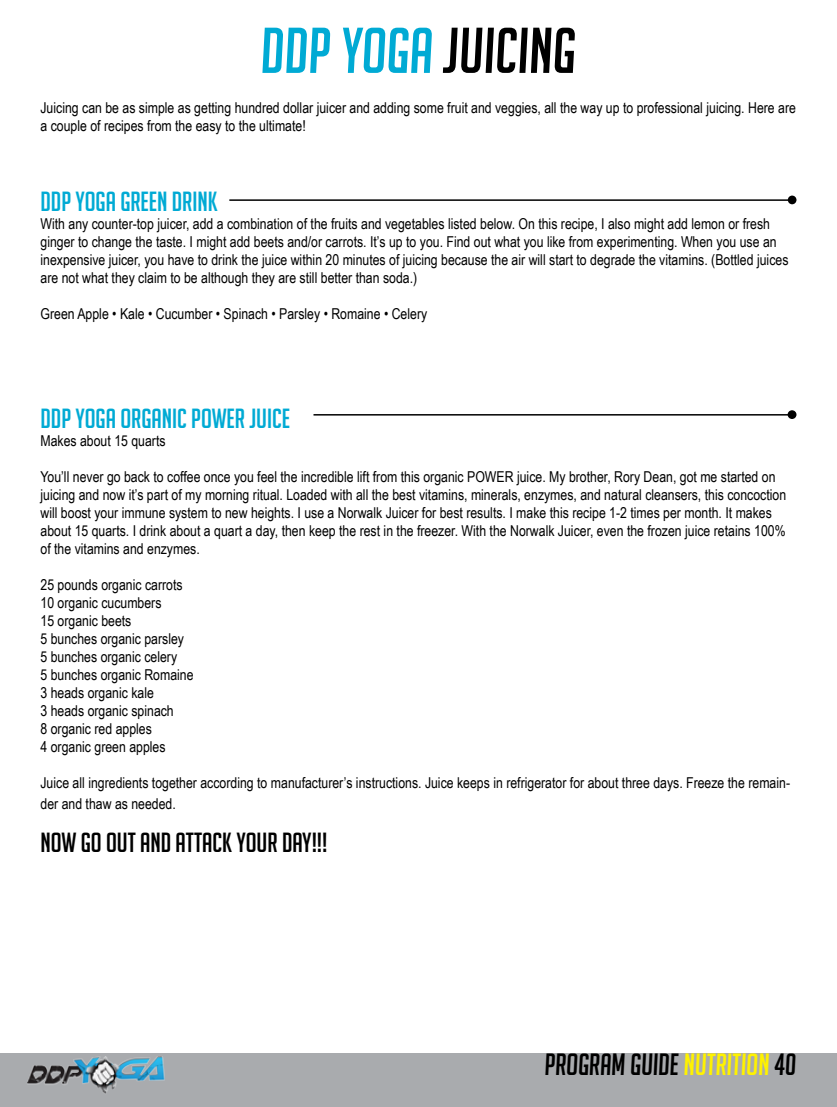
<style>
.page{position:relative;width:837px;height:1107px;background:#fff}
.page>*{position:absolute;margin:0;border:0;box-sizing:border-box;transform-origin:0 0}
.t1{font:italic 63px "Big Noodle Titling";color:#00aad4}
.t2{font:italic 30px "Big Noodle Titling";color:#000}
.t3{font:27px "Big Noodle Titling";color:#00aad4}
.t4{font:27px "Big Noodle Titling";color:#000}
.t5{font:15px/18px "Arial Narrow";color:#000}
.s1{color:#000}
.s2{color:#fff200}
</style>
<div class="page">
<div style="left:0;top:1053px;width:837px;height:54px;background:#a9abae"></div>
<img style="left:27px;top:1056px;width:138px;height:38px">
<div style="left:788px;top:196px;width:8px;height:8px;background:#000;border-radius:50%"></div>
<hr style="left:229px;top:199px;width:565px;height:2px;background:#000">
<div style="left:788px;top:410px;width:9px;height:9px;background:#000;border-radius:50%"></div>
<hr style="left:314px;top:414px;width:479px;height:2px;background:#000">
<h1 class="t1" style="left:261px;top:17px;width:317px">DDP YOGA <span class="s1">JUICING</span></h1>
<p class="t5" style="left:40px;top:98px;width:757px">Juicing can be as simple as getting hundred dollar juicer and adding some fruit and veggies, all the way up to professional juicing. Here are a couple of recipes from the easy to the ultimate!</p>
<h3 class="t3" style="left:40px;top:186px;width:179px">DDP YOGA GREEN DRINK</h3>
<p class="t5" style="left:40px;top:214px;width:749px">With any counter-top juicer, add a combination of the fruits and vegetables listed below. On this recipe, I also might add lemon or fresh ginger to change the taste. I might add beets and/or carrots. It’s up to you. Find out what you like from experimenting. When you use an inexpensive juicer, you have to drink the juice within 20 minutes of juicing because the air will start to degrade the vitamins. (Bottled juices are not what they claim to be although they are still better than soda.)</p>
<p class="t5" style="left:40px;top:304px;width:388px">Green Apple • Kale • Cucumber • Spinach • Parsley • Romaine • Celery</p>
<h3 class="t3" style="left:40px;top:404px;width:251px">DDP YOGA ORGANIC POWER JUICE</h3>
<p class="t5" style="left:40px;top:431px;width:127px">Makes about 15 quarts</p>
<p class="t5" style="left:40px;top:467px;width:747px">You’ll never go back to coffee once you feel the incredible lift from this organic POWER juice. My brother, Rory Dean, got me started on juicing and now it’s part of my morning ritual. Loaded with all the best vitamins, minerals, enzymes, and natural cleansers, this concoction will boost your immune system to new heights. I use a Norwalk Juicer for best results. I make this recipe 1-2 times per month. It makes about 15 quarts. I drink about a quart a day, then keep the rest in the freezer. With the Norwalk Juicer, even the frozen juice retains 100% of the vitamins and enzymes.</p>
<p class="t5" style="left:40px;top:575px;width:155px">25 pounds organic carrots<br>10 organic cucumbers<br>15 organic beets<br>5 bunches organic parsley<br>5 bunches organic celery<br>5 bunches organic Romaine<br>3 heads organic kale<br>3 heads organic spinach<br>8 organic red apples<br>4 organic green apples</p>
<p class="t5" style="left:40px;top:771px;width:751px;line-height:21.6px">Juice all ingredients together according to manufacturer’s instructions. Juice keeps in refrigerator for about three days. Freeze the remain&shy;der and thaw as needed.</p>
<h3 class="t4" style="left:40px;top:828px;width:289px">NOW GO OUT AND ATTACK YOUR DAY!!!</h3>
<h2 class="t2" style="left:545px;top:1048px;width:253px">PROGRAM GUIDE <span class="s2">NUTRITION</span> 40</h2>
</div>
